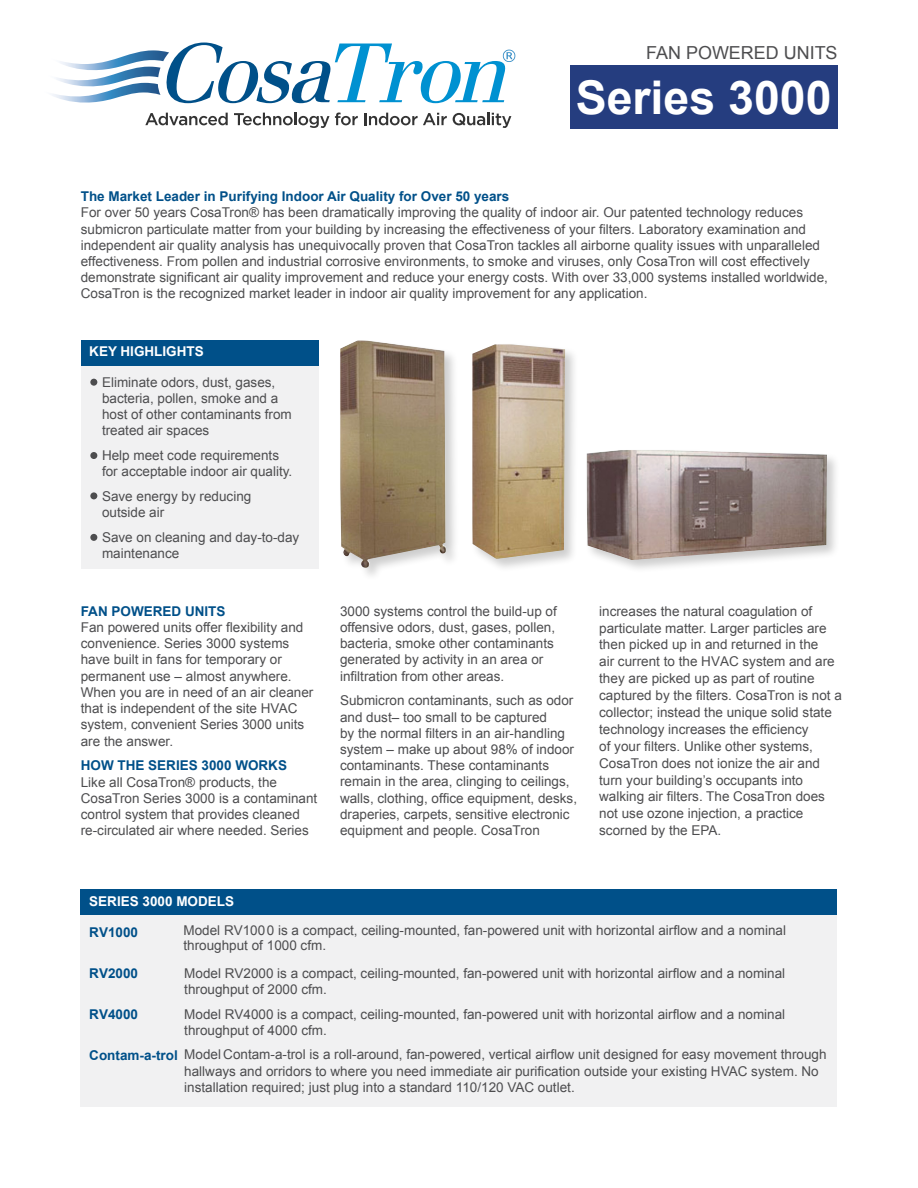
<style>
.page{position:relative;width:918px;height:1188px;background:#fff}
.page>*{position:absolute;margin:0;border:0;box-sizing:border-box;transform-origin:0 0}
.t1{font:700 46.5px "Arial";color:#fff}
.t2{font:18px "Arial";color:#4d4d4f}
.t3{font:13.5px/16.2px "Arial";color:#4d4d4f}
.t4{font:700 13.5px "Arial";color:#005089}
.t5{font:700 13.5px "Arial";color:#005089}
.t6{font:700 13.5px "Arial";color:#fff}
.s1{font-style:inherit}
</style>
<div class="page">
<img style="left:52px;top:89px;width:109px;height:14px">
<img style="left:56px;top:73px;width:103px;height:16px">
<img style="left:60px;top:50px;width:106px;height:23px">
<svg style="left:166px;top:43px;width:349px;height:60px"></svg>
<svg style="left:145px;top:113px;width:83px;height:12px"></svg>
<svg style="left:234px;top:113px;width:124px;height:15px"></svg>
<svg style="left:364px;top:113px;width:83px;height:12px"></svg>
<svg style="left:453px;top:113px;width:58px;height:15px"></svg>
<div style="left:81px;top:340px;width:238px;height:228px;background:#f1f1f2"></div>
<div style="left:81px;top:890px;width:756px;height:217px;background:#f1f1f2"></div>
<div style="left:81px;top:340px;width:238px;height:26px;background:#005089"></div>
<div style="left:81px;top:890px;width:756px;height:25px;background:#005089"></div>
<div style="left:90px;top:379px;width:7px;height:7px;background:#4d4d4f;border-radius:50%"></div>
<div style="left:90px;top:452px;width:7px;height:7px;background:#4d4d4f;border-radius:50%"></div>
<div style="left:90px;top:492px;width:7px;height:7px;background:#4d4d4f;border-radius:50%"></div>
<div style="left:90px;top:534px;width:7px;height:7px;background:#4d4d4f;border-radius:50%"></div>
<div style="left:570px;top:65px;width:268px;height:64px;background:#253d7f"></div>
<div style="left:470px;top:342px;width:109px;height:231px;background:#000;opacity:.2"></div>
<img style="left:472px;top:344px;width:93px;height:215px">
<div style="left:338px;top:339px;width:122px;height:243px;background:#000;opacity:.2"></div>
<img style="left:340px;top:341px;width:108px;height:227px">
<div style="left:584px;top:448px;width:257px;height:126px;background:#000;opacity:.2"></div>
<img style="left:587px;top:450px;width:240px;height:110px">
<h2 class="t2" style="left:646px;top:41px;width:193px">FAN POWERED UNITS</h2>
<h1 class="t1" style="left:576px;top:67px;width:257px">Series 3000</h1>
<p class="t4" style="left:81px;top:188px;width:430px">The Market Leader in Purifying Indoor Air Quality for Over 50 years</p>
<p class="t3" style="left:81px;top:205px;width:749px">For over 50 years CosaTron® has been dramatically improving the quality of indoor air. Our patented technology reduces submicron particulate matter from your building by increasing the effectiveness of your filters. Laboratory examination and independent air quality analysis has unequivocally proven that CosaTron tackles all airborne quality issues with unparalleled effectiveness. From pollen and industrial corrosive environments, to smoke and viruses, only CosaTron will cost effectively demonstrate significant air quality improvement and reduce your energy costs. With over 3<span class="s1">3</span>,000 systems installed worldwide, CosaTron is the recognized market leader in indoor air quality improvement for any application.</p>
<p class="t6" style="left:89px;top:343px;width:116px">KEY HIGHLIGHTS</p>
<p class="t3" style="left:102px;top:374px;width:191px">Eliminate odors, dust, gases, bacteria, pollen, smoke and a host of other contaminants from treated air spaces</p>
<p class="t3" style="left:102px;top:447px;width:192px">Help meet code requirements for acceptable indoor air quality.</p>
<p class="t3" style="left:102px;top:488px;width:151px">Save energy by reducing outside air</p>
<p class="t3" style="left:102px;top:529px;width:199px">Save on cleaning and day-to-day maintenance</p>
<p class="t4" style="left:81px;top:602px;width:146px">FAN POWERED UNITS</p>
<p class="t3" style="left:81px;top:619px;width:234px">Fan powered units offer flexibility and convenience. Series 3000 systems have built in fans for temporary or permanent use – almost anywhere.<br>When you are in need of an air cleaner that is independent of the site HVAC system, convenient Series 3000 units are the answer.</p>
<p class="t4" style="left:81px;top:757px;width:47px">How the</p>
<p class="t4" style="left:148px;top:757px;width:18px">Series</p>
<p class="t4" style="left:202px;top:757px;width:86px">3000 Works</p>
<p class="t3" style="left:81px;top:774px;width:238px">Like all CosaTron® products, the CosaTron Series 3000 is a contaminant control system that provides cleaned re-circulated air where needed. Series</p>
<p class="t3" style="left:340px;top:603px;width:218px">3000 systems control the build-up of offensive odors, dust, gases, pollen, bacteria, smoke other contaminants generated by activity in an area or infiltration from other areas.</p>
<p class="t3" style="left:340px;top:693px;width:239px">Submicron contaminants, such as odor and dust– too small to be captured<br>by the normal filters in an air-handling system – make up about 98% of indoor contaminants. These contaminants remain in the area, clinging to ceilings, walls, clothing, office equipment, desks, draperies, carpets, sensitive electronic equipment and people. CosaTron</p>
<p class="t6" style="left:89px;top:892px;width:18px">Series</p>
<p class="t6" style="left:143px;top:892px;width:56px">3000 Models</p>
<p class="t3" style="left:599px;top:603px;width:244px;line-height:17px">increases the natural coagulation of particulate matter. Larger particles are then picked up in and returned in the<br>air current <span class="s1">to the HVAC system and are </span>they are picked up as part of routine c<span class="s1">aptured by the filters</span>. CosaTron is not a collector; instead the unique solid state technology increases the efficiency<br>of your filters. Unlike other systems, CosaTron does not ionize the air and turn your building’s occupants into walking air filters. The CosaTron does not use ozone injection, a practice scorned by the EPA.</p>
<p class="t3" style="left:184px;top:923px;width:604px;line-height:14.7px">Model <span class="s1">RV100</span>0 is a compact, ceiling-mounted, fan-powered unit with horizontal airflow and a nominal <span class="s1">throughput of 1</span>000 cfm.</p>
<p class="t3" style="left:184px;top:965px;width:602px">Model <span class="s1">RV20</span>00 is a compact, ceiling-mounted, fan-powered unit with horizontal airflow and a nominal <span class="s1">throughput of 2</span>000 cfm.</p>
<p class="t3" style="left:184px;top:1006px;width:602px">Model <span class="s1">RV40</span>00 is a compact, ceiling-mounted, fan-powered unit with horizontal airflow and a nominal <span class="s1">throughput of 4</span>000 cfm.</p>
<p class="t3" style="left:184px;top:1047px;width:644px">Model <span class="s1">Contam-a-trol</span> is a roll-around, fan-powered, vertical airflow unit designed for easy movement through <span class="s1">hallways and</span> orridors to where you need immediate air purification outside your existing HVAC system. No <span class="s1">installation required;</span> just plug into a standard 110/120 VAC outlet.</p>
<p class="t5" style="left:89px;top:923px;width:50px">RV10<span class="s1">00</span></p>
<p class="t5" style="left:89px;top:964px;width:50px">RV20<span class="s1">00</span></p>
<p class="t5" style="left:89px;top:1005px;width:50px">RV40<span class="s1">00</span></p>
<p class="t5" style="left:89px;top:1046px;width:90px">Contam-a-trol</p>
</div>
